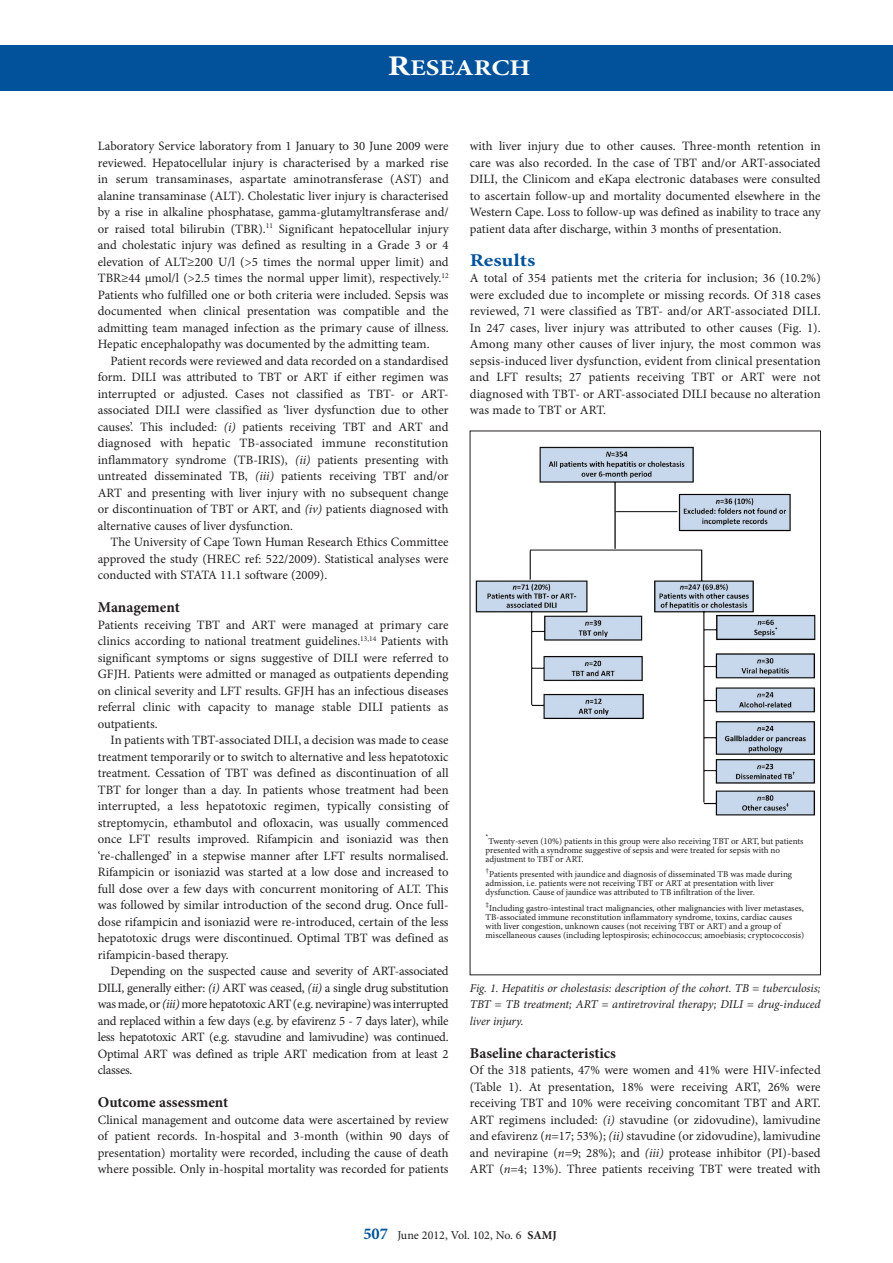
<style>
.page{position:relative;width:893px;height:1263px;background:#fff}
.page>*{position:absolute;margin:0;border:0;box-sizing:border-box;transform-origin:0 0}
.t1{font:700 22.5px "Minion Pro";color:#fff;scale:1.2 1}
.B_HEAD_BLUE{font:700 18px "Minion Pro";color:#01529a;scale:1.2 1}
.C_HEAD{font:700 15px "Minion Pro";color:#231f20}
.BODY_TEXT_1ST_PARAGR{font:12.75px/16.5px "Minion Pro";color:#231f20;text-align:justify}
.BODY_TEXT_INDENT{font:12.75px/16.5px "Minion Pro";letter-spacing:-.005em;color:#231f20;text-align:justify}
.CAPTIONS{font:italic 12px/16.5px "Minion Pro";letter-spacing:-.01em;color:#231f20;text-align:justify}
.t2{font:12px "Minion Pro";color:#231f20}
.TABLE_FOOT{font:9px/9px "Minion Pro";color:#231f20}
.TABLE_FOOT-2{font:7.5px "Minion Pro";color:#231f20}
.s1{font-size:28.5px}
.s2{font-style:italic}
.s3{font-weight:700;font-size:16.5px;color:#01529a}
.s4{font-weight:700}
</style>
<div class="page">
<div style="left:0;top:45px;width:893px;height:45px;background:#01529a"></div>
<img style="left:475px;top:446px;width:341px;height:370px">
<h1 class="t1" style="left:388px;top:52px;width:121px"><span class="s1">R</span>ESEARCH</h1>
<p class="BODY_TEXT_1ST_PARAGR" style="left:98px;top:138px;width:352px">Laboratory Service laboratory from 1 January to 30 June 2009 were reviewed. Hepatocellular injury is characterised by a marked rise in serum transaminases, aspartate aminotransferase (AST) and alanine transaminase (ALT). Cholestatic liver injury is characterised by a rise in alkaline phosphatase, gamma-glutamyltransferase and/ or raised total bilirubin (TBR).<sup>11</sup> Significant hepatocellular injury and cholestatic injury was defined as resulting in a Grade 3 or 4 elevation of ALT≥200 U/l (&gt;5 times the normal upper limit) and TBR≥44 µmol/l (&gt;2.5 times the normal upper limit), respectively.<sup>12<br></sup>Patients who fulfilled one or both criteria were included. Sepsis was documented when clinical presentation was compatible and the admitting team managed infection as the primary cause of illness.<br>Hepatic encephalopathy was documented by the admitting team.</p>
<p class="BODY_TEXT_INDENT" style="left:98px;top:352px;width:353px;text-indent:13px">Patient records were reviewed and data recorded on a standardised form. DILI was attributed to TBT or ART if either regimen was interrupted or adjusted. Cases not classified as TBT- or ART&shy;associated DILI were classified as ‘liver dysfunction due to other causes’. This included: <span class="s2">(i)</span> patients receiving TBT and ART and diagnosed with hepatic TB-associated immune reconstitution inflammatory syndrome (TB-IRIS), <span class="s2">(ii)</span> patients presenting with untreated disseminated TB, <span class="s2">(iii)</span> patients receiving TBT and/or ART and presenting with liver injury with no subsequent change or discontinuation of TBT or ART, and <span class="s2">(iv)</span> patients diagnosed with alternative causes of liver dysfunction.</p>
<p class="BODY_TEXT_INDENT" style="left:98px;top:534px;width:352px;text-indent:13px">The University of Cape Town Human Research Ethics Committee approved the study (HREC ref: 522/2009). Statistical analyses were conducted with STATA 11.1 software (2009).</p>
<p class="C_HEAD" style="left:98px;top:597px;width:84px">Management</p>
<p class="BODY_TEXT_1ST_PARAGR" style="left:98px;top:616px;width:352px">Patients receiving TBT and ART were managed at primary care clinics according to national treatment guidelines.<sup>13,14</sup> Patients with significant symptoms or signs suggestive of DILI were referred to GFJH. Patients were admitted or managed as outpatients depending on clinical severity and LFT results. GFJH has an infectious diseases referral clinic with capacity to manage stable DILI patients as outpatients.</p>
<p class="BODY_TEXT_INDENT" style="left:98px;top:732px;width:352px;text-indent:13px">In patients with TBT-associated DILI, a decision was made to cease treatment temporarily or to switch to alternative and less hepatotoxic treatment. Cessation of TBT was defined as discontinuation of all TBT for longer than a day. In patients whose treatment had been interrupted, a less hepatotoxic regimen, typically consisting of streptomycin, ethambutol and ofloxacin, was usually commenced once LFT results improved. Rifampicin and isoniazid was then ‘re-challenged’ in a stepwise manner after LFT results normalised.<br>Rifampicin or isoniazid was started at a low dose and increased to full dose over a few days with concurrent monitoring of ALT. This was followed by similar introduction of the second drug. Once full&shy;dose rifampicin and isoniazid were re-introduced, certain of the less hepatotoxic drugs were discontinued. Optimal TBT was defined as rifampicin-based therapy.</p>
<p class="BODY_TEXT_INDENT" style="left:98px;top:963px;width:352px;text-indent:13px">Depending on the suspected cause and severity of ART-associated DILI, generally either: <span class="s2">(i)</span> ART was ceased, <span class="s2">(ii)</span> a single drug substitution was made, or <span class="s2">(iii)</span> more hepatotoxic ART (e.g. nevirapine) was interrupted and replaced within a few days (e.g. by efavirenz 5 - 7 days later), while less hepatotoxic ART (e.g. stavudine and lamivudine) was continued.<br>Optimal ART was defined as triple ART medication from at least 2 classes.</p>
<p class="C_HEAD" style="left:98px;top:1092px;width:132px">Outcome assessment</p>
<p class="BODY_TEXT_1ST_PARAGR" style="left:98px;top:1111px;width:352px">Clinical management and outcome data were ascertained by review of patient records. In-hospital and 3-month (within 90 days of presentation) mortality were recorded, including the cause of death where possible. Only in-hospital mortality was recorded for patients</p>
<p class="BODY_TEXT_1ST_PARAGR" style="left:470px;top:138px;width:352px">with liver injury due to other causes. Three-month retention in care was also recorded. In the case of TBT and/or ART-associated DILI, the Clinicom and eKapa electronic databases were consulted to ascertain follow-up and mortality documented elsewhere in the Western Cape. Loss to follow-up was defined as inability to trace any patient data after discharge, within 3 months of presentation.</p>
<p class="B_HEAD_BLUE" style="left:470px;top:247px;width:56px">Results</p>
<p class="BODY_TEXT_1ST_PARAGR" style="left:470px;top:270px;width:352px">A total of 354 patients met the criteria for inclusion; 36 (10.2%) were excluded due to incomplete or missing records. Of 318 cases reviewed, 71 were classified as TBT- and/or ART-associated DILI.<br>In 247 cases, liver injury was attributed to other causes (Fig. 1).<br>Among many other causes of liver injury, the most common was sepsis-induced liver dysfunction, evident from clinical presentation and LFT results; 27 patients receiving TBT or ART were not diagnosed with TBT- or ART-associated DILI because no alteration was made to TBT or ART.</p>
<p class="TABLE_FOOT-2" style="left:486px;top:832px;width:5px">*</p>
<p class="TABLE_FOOT" style="left:486px;top:836px;width:319px;text-indent:3px">Twenty-seven (10%) patients in this group were also receiving TBT or ART, but patients presented with a syndrome suggestive of sepsis and were treated for sepsis with no adjustment to TBT or ART.</p>
<p class="TABLE_FOOT-2" style="left:486px;top:865px;width:5px">†</p>
<p class="TABLE_FOOT" style="left:486px;top:870px;width:308px;text-indent:4px">Patients presented with jaundice and diagnosis of disseminated TB was made during admission, i.e. patients were not receiving TBT or ART at presentation with liver dysfunction. Cause of jaundice was attributed to TB infiltration of the liver.</p>
<p class="TABLE_FOOT-2" style="left:486px;top:899px;width:5px">‡</p>
<p class="TABLE_FOOT" style="left:486px;top:904px;width:320px;text-indent:4px">Including gastro-intestinal tract malignancies, other malignancies with liver metastases, TB-associated immune reconstitution inflammatory syndrome, toxins, cardiac causes with liver congestion, unknown causes (not receiving TBT or ART) and a group of miscellaneous causes (including leptospirosis; echinococcus; amoebiasis; cryptococcosis)</p>
<p class="CAPTIONS" style="left:470px;top:980px;width:352px">Fig. 1. Hepatitis or cholestasis: description of the cohort. TB = tuberculosis; TBT = TB treatment; ART = antiretroviral therapy; DILI = drug-induced liver injury.</p>
<p class="C_HEAD" style="left:470px;top:1042px;width:148px">Baseline characteristics</p>
<p class="BODY_TEXT_1ST_PARAGR" style="left:470px;top:1062px;width:352px">Of the 318 patients, 47% were women and 41% were HIV-infected (Table 1). At presentation, 18% were receiving ART, 26% were receiving TBT and 10% were receiving concomitant TBT and ART.<br>ART regimens included: <span class="s2">(i)</span> stavudine (or zidovudine), lamivudine and efavirenz (<span class="s2">n</span>=17; 53%); <span class="s2">(ii)</span> stavudine (or zidovudine), lamivudine and nevirapine (<span class="s2">n</span>=9; 28%); and <span class="s2">(iii)</span> protease inhibitor (PI)-based ART (<span class="s2">n</span>=4; 13%). Three patients receiving TBT were treated with</p>
<p class="t2" style="left:363px;top:1227px;width:195px"><span class="s3">507</span> June 2012, Vol. 102, No. 6 <span class="s4">SAMJ</span></p>
</div>
